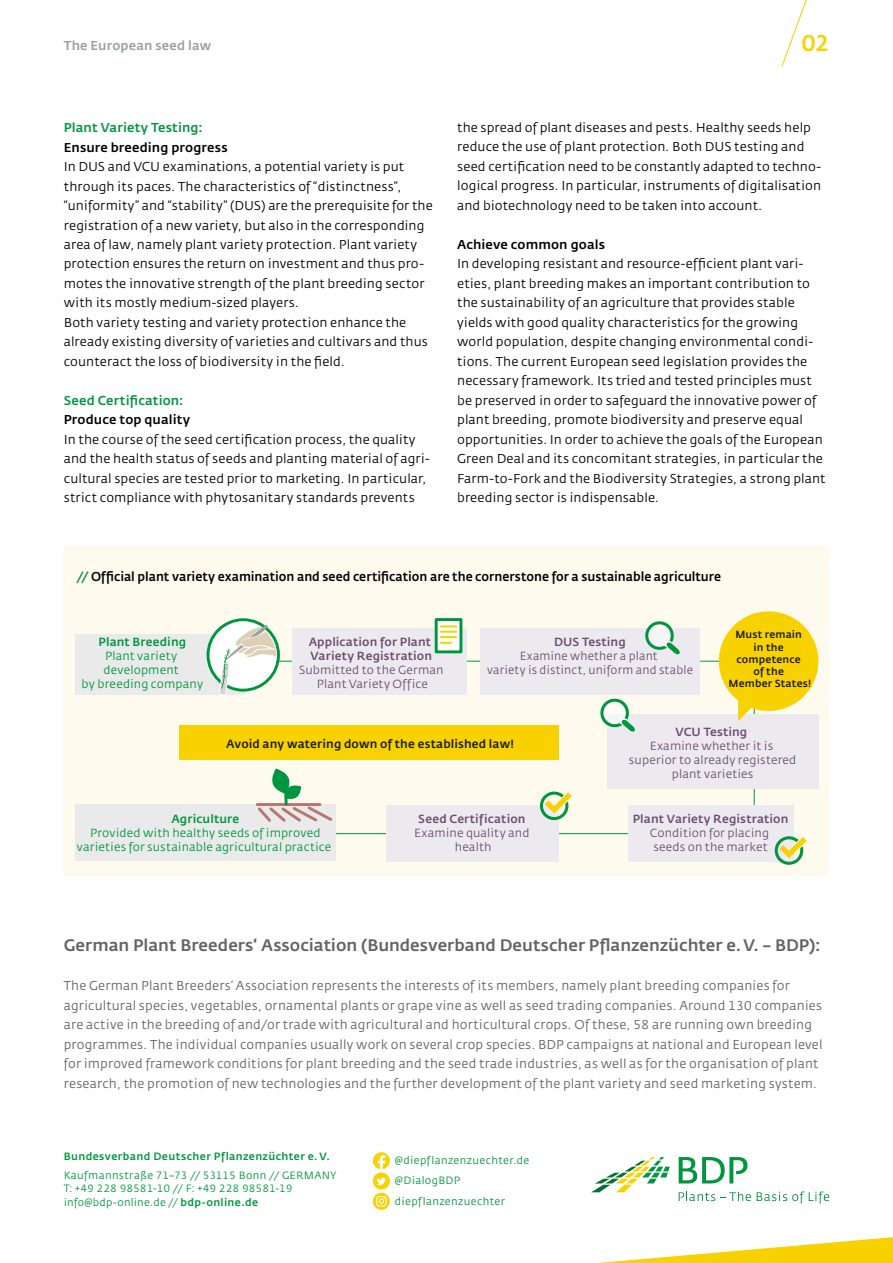
<style>
.page{position:relative;width:893px;height:1263px;background:#fff}
.page>*{position:absolute;margin:0;border:0;box-sizing:border-box;transform-origin:0 0}
.t1{font:22.5px "Fedra Sans Medium TF";color:#f7d100}
.t2{font:16.5px "Fedra Sans Medium TF";color:#636362}
.t3{font:12.75px/19.5px "Fedra Sans Book TF";letter-spacing:.01em;color:#000}
.t4{font:12.75px/19.5px "Fedra Sans Book TF";letter-spacing:.015em;color:#636362}
.t5{font:12.75px "Fedra Sans Medium TF";color:#000;scale:.95 1}
.t6{font:12.75px "Fedra Sans Medium TF";color:#000}
.t7{font:12.75px "Fedra Sans Medium TF";letter-spacing:.01em;color:#00963f}
.t8{font:12.75px "Fedra Sans Medium TF";letter-spacing:.01em;color:#97a29b}
.t9{font:11.7px/14.1px "Fedra Sans Book TF";letter-spacing:.01em;color:#6c4e71;text-align:center}
.t10{font:11.7px/14.1px "Fedra Sans Book TF";letter-spacing:.01em;color:#00963f;text-align:center}
.t11{font:11.7px/14.1px "Fedra Sans Medium TF";letter-spacing:.01em;color:#6c4e71}
.t12{font:11.7px "Fedra Sans Medium TF";letter-spacing:.01em;color:#1d1d1c}
.t13{font:11.7px "Fedra Sans Medium TF";letter-spacing:.01em;color:#00963f}
.t14{font:10.5px/20.5px "Fedra Sans Book TF";letter-spacing:.03em;color:#00963f}
.t15{font:10.5px "Fedra Sans Medium TF";letter-spacing:.035em;color:#00963f}
.t16{font:10.2px/12.3px "Fedra Sans Medium TF";letter-spacing:.02em;color:#1d1d1c;text-align:center}
.s1{color:#00963f}
.s2{font-family:"Fedra Sans Medium TF"}
</style>
<div class="page">
<svg style="left:598px;top:1237px;width:295px;height:26px"></svg>
<svg style="left:781px;top:0;width:26px;height:67px"></svg>
<svg style="left:372px;top:1152px;width:18px;height:58px"></svg>
<svg style="left:679px;top:1157px;width:68px;height:26px"></svg>
<svg style="left:591px;top:1157px;width:79px;height:35px"></svg>
<svg style="left:679px;top:1192px;width:72px;height:9px"></svg>
<svg style="left:757px;top:1191px;width:72px;height:13px"></svg>
<div style="left:64px;top:546px;width:765px;height:329px;background:#fefaed"></div>
<svg style="left:179px;top:660px;width:576px;height:174px"></svg>
<div style="left:628px;top:805px;width:165px;height:57px;background:#edeaef"></div>
<div style="left:75px;top:634px;width:170px;height:61px;background:#e9eae9"></div>
<div style="left:293px;top:628px;width:174px;height:67px;background:#edeaef"></div>
<svg style="left:775px;top:836px;width:32px;height:29px"></svg>
<div style="left:607px;top:714px;width:212px;height:75px;background:#edeaef"></div>
<div style="left:480px;top:628px;width:220px;height:67px;background:#edeaef"></div>
<svg style="left:645px;top:621px;width:35px;height:34px"></svg>
<svg style="left:738px;top:701px;width:23px;height:20px"></svg>
<div style="left:179px;top:725px;width:380px;height:34px;background:#f7d100"></div>
<div style="left:386px;top:805px;width:173px;height:57px;background:#edeaef"></div>
<div style="left:75px;top:804px;width:261px;height:57px;background:#e9eae9"></div>
<div style="left:436px;top:619px;width:25px;height:33px;background:#fff"></div>
<div style="left:435px;top:618px;width:27px;height:35px;border:3px solid #00963f"></div>
<svg style="left:441px;top:625px;width:15px;height:19px"></svg>
<svg style="left:540px;top:791px;width:32px;height:29px"></svg>
<div style="left:719px;top:611px;width:99px;height:100px;background:#f7d100;border-radius:50%"></div>
<svg style="left:208px;top:619px;width:71px;height:71px"></svg>
<div style="left:207px;top:618px;width:73px;height:74px;border:3px solid #00963f;border-radius:50%"></div>
<svg style="left:219px;top:625px;width:58px;height:70px"></svg>
<svg style="left:599px;top:697px;width:36px;height:35px"></svg>
<svg style="left:254px;top:770px;width:81px;height:52px"></svg>
<p class="t8" style="left:64px;top:38px;width:149px">The European seed law</p>
<h1 class="t1" style="left:801px;top:30px;width:29px">02</h1>
<p class="t7" style="left:64px;top:120px;width:141px">Plant Variety Testing:</p>
<p class="t6" style="left:64px;top:140px;width:165px">Ensure breeding progress</p>
<p class="t3" style="left:64px;top:157px;width:371px">In DUS and VCU examinations, a potential variety is put through its paces. The characteristics of “distinctness”, “uniformity” and “stability” (DUS) are the prerequisite for the registration of a new variety, but also in the corresponding area of law, namely plant variety protection. Plant variety protection ensures the return on investment and thus pro&shy;motes the innovative strength of the plant breeding sector with its mostly medium-sized players.<br>Both variety testing and variety protection enhance the already existing diversity of varieties and cultivars and thus counteract the loss of biodiversity in the field.</p>
<p class="t7" style="left:64px;top:393px;width:121px">Seed Certification:</p>
<p class="t6" style="left:64px;top:413px;width:128px">Produce top quality</p>
<p class="t3" style="left:64px;top:430px;width:367px">In the course of the seed certification process, the quality and the health status of seeds and planting material of agri&shy;cultural species are tested prior to marketing. In particular, strict compliance with phytosanitary standards prevents</p>
<p class="t3" style="left:457px;top:118px;width:365px">the spread of plant diseases and pests. Healthy seeds help reduce the use of plant protection. Both DUS testing and seed certification need to be constantly adapted to techno&shy;logical progress. In particular, instruments of digitalisation and biotechnology need to be taken into account.</p>
<p class="t6" style="left:457px;top:237px;width:149px">Achieve common goals</p>
<p class="t3" style="left:457px;top:255px;width:370px">In developing resistant and resource-efficient plant vari&shy;eties, plant breeding makes an important contribution to the sustainability of an agriculture that provides stable yields with good quality characteristics for the growing world population, despite changing environmental condi&shy;tions. The current European seed legislation provides the necessary framework. Its tried and tested principles must be preserved in order to safeguard the innovative power of plant breeding, promote biodiversity and preserve equal opportunities. In order to achieve the goals of the European Green Deal and its concomitant strategies, in particular the Farm-to-Fork and the Biodiversity Strategies, a strong plant breeding sector is indispensable.</p>
<p class="t5" style="left:77px;top:569px;width:680px"><span class="s1">//</span> Official plant variety examination and seed certification are the cornerstone for a sustainable agriculture</p>
<p class="t13" style="left:99px;top:635px;width:89px">Plant Breeding</p>
<p class="t10" style="left:82px;top:649px;width:123px">Plant variety development<br>by breeding company</p>
<p class="t11" style="left:309px;top:635px;width:125px">Application for Plant<br>Variety Registration</p>
<p class="t9" style="left:299px;top:663px;width:146px">Submitted to the German<br>Plant Variety Office</p>
<p class="t11" style="left:554px;top:635px;width:73px">DUS Testing</p>
<p class="t9" style="left:487px;top:649px;width:207px">Examine whether a plant<br>variety is distinct, uniform and stable</p>
<p class="t16" style="left:728px;top:629px;width:84px">Must remain<br>in the competence<br>of the<br>Member States!</p>
<p class="t12" style="left:226px;top:737px;width:289px">Avoid any watering down of the established law!</p>
<p class="t13" style="left:171px;top:812px;width:69px">Agriculture</p>
<p class="t10" style="left:77px;top:826px;width:256px">Provided with healthy seeds of improved varieties for sustainable agricultural practice</p>
<p class="t11" style="left:418px;top:812px;width:109px">Seed Certification</p>
<p class="t9" style="left:414px;top:826px;width:117px">Examine quality and health</p>
<p class="t11" style="left:675px;top:725px;width:73px">VCU Testing</p>
<p class="t9" style="left:629px;top:739px;width:169px">Examine whether it is superior to already registered plant varieties</p>
<p class="t11" style="left:633px;top:812px;width:157px">Plant Variety Registration</p>
<p class="t9" style="left:650px;top:826px;width:121px">Condition for placing seeds on the market</p>
<p class="t2" style="left:64px;top:936px;width:758px">German Plant Breeders‘ Association (Bundesverband Deutscher Pflanzenzüchter e.V. – BDP):</p>
<p class="t4" style="left:64px;top:976px;width:760px">The German Plant Breeders‘ Association represents the interests of its members, namely plant breeding companies for agricultural species, vegetables, ornamental plants or grape vine as well as seed trading companies. Around 130 companies are active in the breeding of and/or trade with agricultural and horticultural crops. Of these, 58 are running own breeding programmes. The individual companies usually work on several crop species. BDP campaigns at national and European level for improved framework conditions for plant breeding and the seed trade industries, as well as for the organisation of plant research, the promotion of new technologies and the further development of the plant variety and seed marketing system.</p>
<p class="t15" style="left:64px;top:1150px;width:268px">Bundesverband Deutscher Pflanzenzüchter e. V.</p>
<p class="t14" style="left:64px;top:1169px;width:274px;line-height:13.5px">Kaufmannstraße 71–73 // 53115 Bonn // GERMANY<br>T: +49 228 98581-10 // F: +49 228 98581-19 info@bdp-online.de // <span class="s2">bdp-online.de</span></p>
<p class="t14" style="left:395px;top:1150px;width:136px">@diepflanzenzuechter.de @DialogBDP diepflanzenzuechter</p>
</div>
